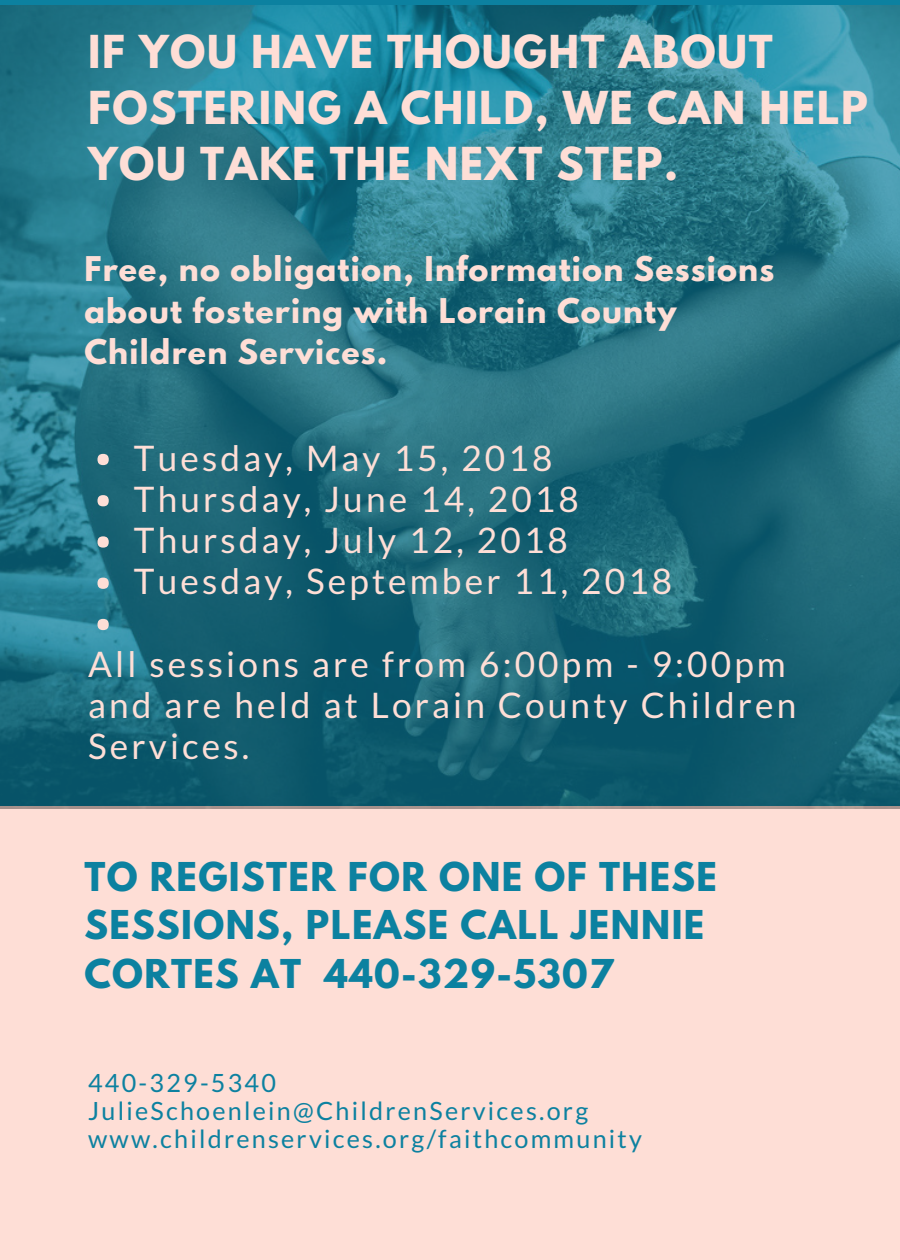
<style>
.page{position:relative;width:900px;height:1260px;background:#fff}
.page>*{position:absolute;margin:0;border:0;box-sizing:border-box;transform-origin:0 0}
.t1{font:700 40.25px/56.2px "League Spartan";letter-spacing:.04em;color:#feded6}
.t2{font:35.25px/41.2px "Lato";letter-spacing:.09em;color:#feded6}
.t3{font:700 35.25px/48.8px "League Spartan";letter-spacing:.04em;color:#0c81a0}
.t4{font:700 30.25px/41.2px "League Spartan";letter-spacing:.04em;color:#feded6}
.t5{font:25.25px/28px "Lato";letter-spacing:.09em;color:#0c81a0}
</style>
<div class="page">
<div style="left:0;top:806px;width:900px;height:454px;background:#feded6"></div>
<img style="left:0;top:6px;width:900px;height:802px">
<div style="left:98px;top:454px;width:11px;height:11px;background:#feded6;border-radius:50%"></div>
<div style="left:98px;top:495px;width:11px;height:11px;background:#feded6;border-radius:50%"></div>
<div style="left:98px;top:536px;width:11px;height:12px;background:#feded6;border-radius:50%"></div>
<div style="left:98px;top:578px;width:11px;height:11px;background:#feded6;border-radius:50%"></div>
<div style="left:98px;top:619px;width:11px;height:11px;background:#feded6;border-radius:50%"></div>
<p class="t1" style="left:88px;top:28px;width:781px">IF YOU HAVE THOUGHT ABOUT<br>FOSTERING A CHILD, WE CAN HELP<br>YOU TAKE THE NEXT STEP.</p>
<p class="t4" style="left:84px;top:252px;width:691px">Free, no obligation, Information Sessions about fostering with Lorain County<br>Children Services.</p>
<p class="t2" style="left:134px;top:436px;width:540px">Tuesday, May 15, 2018<br>Thursday, June 14, 2018<br>Thursday, July 12, 2018<br>Tuesday, September 11, 2018</p>
<p class="t2" style="left:88px;top:643px;width:710px">All sessions are from 6:00pm - 9:00pm and are held at Lorain County Children<br>Services.</p>
<p class="t3" style="left:84px;top:857px;width:634px">TO REGISTER FOR ONE OF THESE<br>SESSIONS, PLEASE CALL JENNIE<br>CORTES AT 440-329-5307</p>
<p class="t5" style="left:88px;top:1068px;width:556px">440-329-5340<br>JulieSchoenlein@ChildrenServices.org www.childrenservices.org/faithcommunity</p>
</div>
